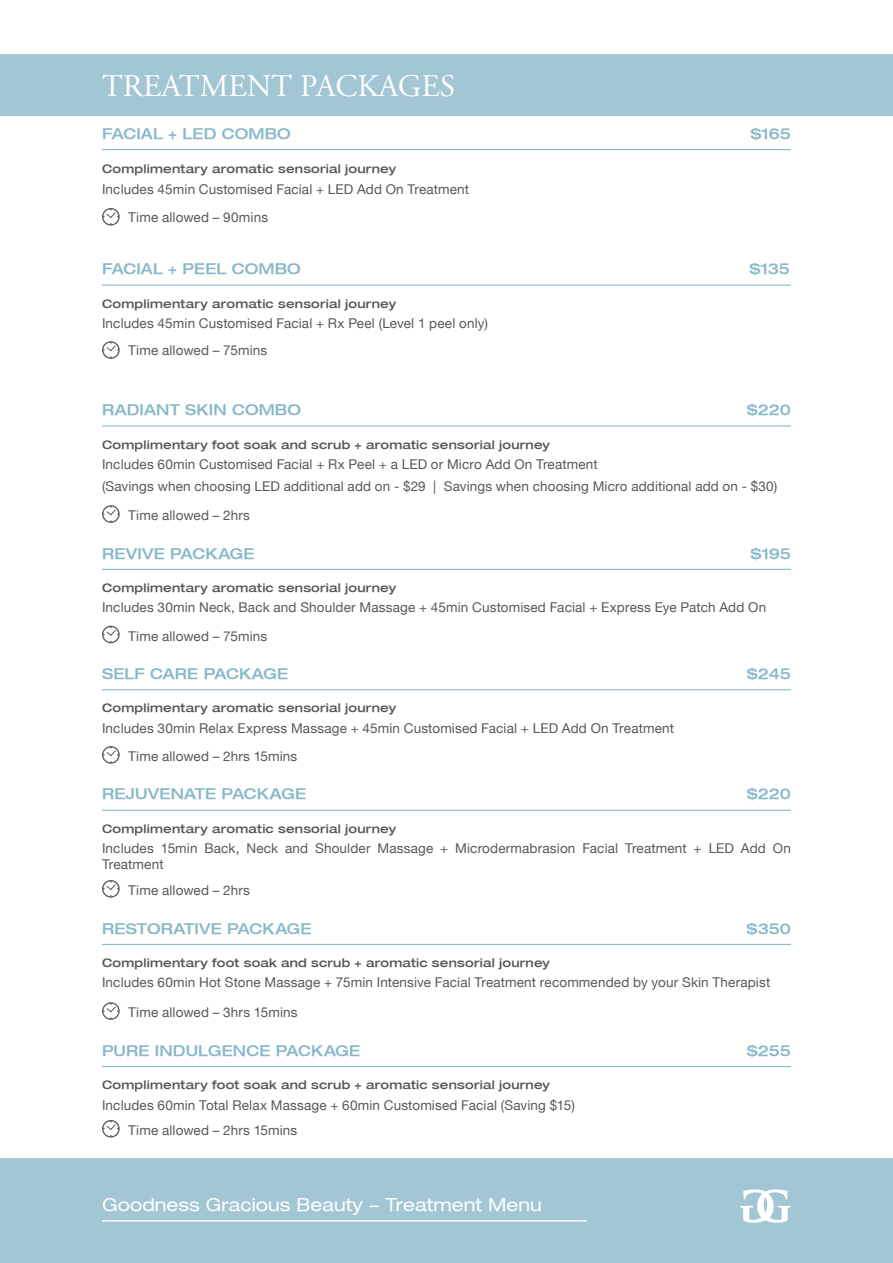
<style>
.page{position:relative;width:893px;height:1263px;background:#fff}
.page>*{position:absolute;margin:0;border:0;box-sizing:border-box;transform-origin:0 0}
.t1{font:31.5px "Adobe Garamond Pro";color:#fff}
.t2{font:expanded 18px "Helvetica Neue LT";color:#fff}
.t3{font:500 expanded 15px "Helvetica Neue LT";color:#89b8ca}
.t4{font:13.5px/16.2px "Helvetica Neue LT";letter-spacing:.01em;color:#57585a}
.t5{font:500 expanded 12px "Helvetica Neue LT";letter-spacing:.02em;color:#57585a}
</style>
<div class="page">
<div style="left:0;top:1159px;width:893px;height:104px;background:#a2c6d4"></div>
<svg style="left:740px;top:1189px;width:51px;height:34px"></svg>
<hr style="left:102px;top:1220px;width:485px;height:1px;background:#fff">
<div style="left:0;top:54px;width:893px;height:61px;background:#a2c6d4"></div>
<hr style="left:102px;top:149px;width:689px;height:1px;background:#89b8ca">
<svg style="left:102px;top:208px;width:18px;height:18px"></svg>
<hr style="left:102px;top:425px;width:689px;height:2px;background:#89b8ca">
<svg style="left:102px;top:505px;width:18px;height:18px"></svg>
<hr style="left:102px;top:569px;width:689px;height:1px;background:#89b8ca">
<svg style="left:102px;top:626px;width:18px;height:17px"></svg>
<hr style="left:102px;top:689px;width:689px;height:1px;background:#89b8ca">
<svg style="left:102px;top:746px;width:18px;height:18px"></svg>
<hr style="left:102px;top:810px;width:689px;height:1px;background:#89b8ca">
<svg style="left:102px;top:880px;width:18px;height:18px"></svg>
<hr style="left:102px;top:944px;width:689px;height:1px;background:#89b8ca">
<svg style="left:102px;top:1002px;width:18px;height:18px"></svg>
<hr style="left:102px;top:1066px;width:689px;height:1px;background:#89b8ca">
<svg style="left:102px;top:1120px;width:18px;height:17px"></svg>
<hr style="left:102px;top:284px;width:689px;height:2px;background:#89b8ca">
<svg style="left:102px;top:341px;width:18px;height:18px"></svg>
<p class="t1" style="left:102px;top:67px;width:355px">TREATMENT PACKAGES</p>
<p class="t3" style="left:102px;top:124px;width:190px">FACIAL + LED COMBO</p>
<p class="t3" style="left:750px;top:124px;width:42px">$165</p>
<p class="t5" style="left:102px;top:161px;width:295px">Complimentary aromatic sensorial journey</p>
<p class="t4" style="left:102px;top:181px;width:369px">Includes 45min Customised Facial + LED Add On Treatment</p>
<p class="t4" style="left:128px;top:208px;width:141px">Time allowed – 90mins</p>
<p class="t3" style="left:102px;top:259px;width:200px">FACIAL + PEEL COMBO</p>
<p class="t3" style="left:750px;top:259px;width:42px">$135</p>
<p class="t5" style="left:102px;top:296px;width:295px">Complimentary aromatic sensorial journey</p>
<p class="t4" style="left:102px;top:315px;width:387px">Includes 45min Customised Facial + Rx Peel (Level 1 peel only)</p>
<p class="t4" style="left:128px;top:342px;width:140px">Time allowed – 75mins</p>
<p class="t3" style="left:102px;top:400px;width:200px">RADIANT SKIN COMBO</p>
<p class="t3" style="left:747px;top:400px;width:45px">$220</p>
<p class="t5" style="left:102px;top:437px;width:449px">Complimentary foot soak and scrub + aromatic sensorial journey</p>
<p class="t4" style="left:102px;top:456px;width:497px">Includes 60min Customised Facial + Rx Peel + a LED or Micro Add On Treatment</p>
<p class="t4" style="left:102px;top:478px;width:677px">(Savings when choosing LED additional add on - $29 | Savings when choosing Micro additional add on - $30)</p>
<p class="t4" style="left:128px;top:507px;width:123px">Time allowed – 2hrs</p>
<p class="t3" style="left:102px;top:544px;width:154px">REVIVE PACKAGE</p>
<p class="t3" style="left:750px;top:544px;width:42px">$195</p>
<p class="t5" style="left:102px;top:580px;width:295px">Complimentary aromatic sensorial journey</p>
<p class="t4" style="left:102px;top:599px;width:666px">Includes 30min Neck, Back and Shoulder Massage + 45min Customised Facial + Express Eye Patch Add On</p>
<p class="t4" style="left:128px;top:627px;width:140px">Time allowed – 75mins</p>
<p class="t3" style="left:102px;top:664px;width:188px">SELF CARE PACKAGE</p>
<p class="t3" style="left:747px;top:664px;width:46px">$245</p>
<p class="t5" style="left:102px;top:701px;width:295px">Complimentary aromatic sensorial journey</p>
<p class="t4" style="left:102px;top:720px;width:573px">Includes 30min Relax Express Massage + 45min Customised Facial + LED Add On Treatment</p>
<p class="t4" style="left:128px;top:748px;width:170px">Time allowed – 2hrs 15mins</p>
<p class="t3" style="left:102px;top:785px;width:206px">REJUVENATE PACKAGE</p>
<p class="t3" style="left:747px;top:785px;width:45px">$220</p>
<p class="t5" style="left:102px;top:821px;width:295px">Complimentary aromatic sensorial journey</p>
<p class="t4" style="left:102px;top:840px;width:690px">Includes 15min Back, Neck and Shoulder Massage + Microdermabrasion Facial Treatment + LED Add On<br>Treatment</p>
<p class="t4" style="left:128px;top:882px;width:123px">Time allowed – 2hrs</p>
<p class="t3" style="left:102px;top:919px;width:211px">RESTORATIVE PACKAGE</p>
<p class="t3" style="left:746px;top:919px;width:46px">$350</p>
<p class="t5" style="left:102px;top:955px;width:449px">Complimentary foot soak and scrub + aromatic sensorial journey</p>
<p class="t4" style="left:102px;top:974px;width:670px">Includes 60min Hot Stone Massage + 75min Intensive Facial Treatment recommended by your Skin Therapist</p>
<p class="t4" style="left:128px;top:1004px;width:171px">Time allowed – 3hrs 15mins</p>
<p class="t3" style="left:102px;top:1041px;width:260px">PURE INDULGENCE PACKAGE</p>
<p class="t3" style="left:747px;top:1041px;width:46px">$255</p>
<p class="t5" style="left:102px;top:1077px;width:449px">Complimentary foot soak and scrub + aromatic sensorial journey</p>
<p class="t4" style="left:102px;top:1096px;width:474px">Includes 60min Total Relax Massage + 60min Customised Facial (Saving $15)</p>
<p class="t4" style="left:128px;top:1122px;width:170px">Time allowed – 2hrs 15mins</p>
<p class="t2" style="left:102px;top:1194px;width:441px">Goodness Gracious Beauty - Treatment Menu</p>
</div>
